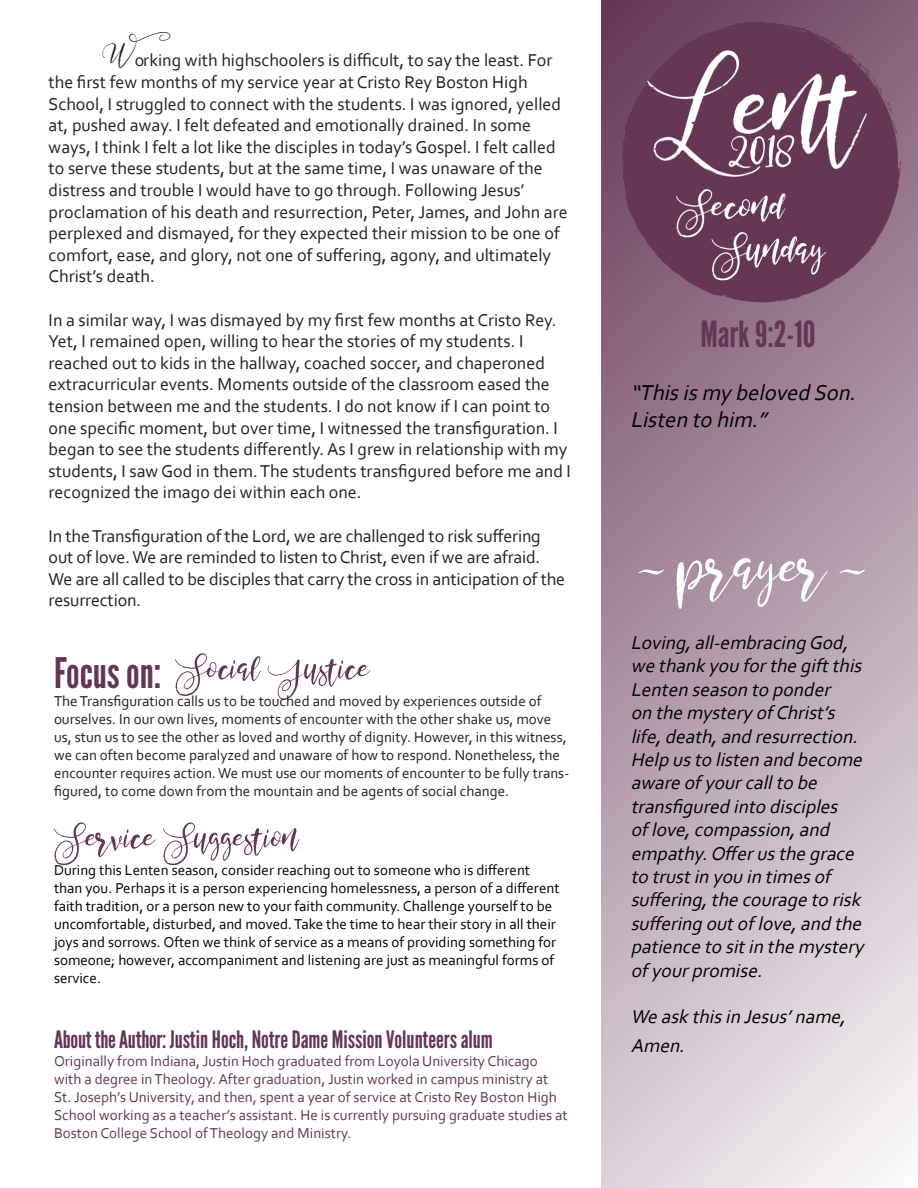
<style>
.page{position:relative;width:918px;height:1188px;background:#fff}
.page>*{position:absolute;margin:0;border:0;box-sizing:border-box;transform-origin:0 0}
.t1{font:90px "Valledofasjustpersonalonly";color:#fff}
.t2{font:51px "Valledofasjustpersonalonly";color:#643655}
.t3{font:40.5px "Valledofasjustpersonalonly";color:#231f20}
.t4{font:36px "League Gothic";color:#643655}
.t5{font:24px "League Gothic";color:#643655}
.t6{font:italic 22.5px/27px "Corbel";color:#000}
.t7{font:italic 19.5px/23.4px "Corbel";color:#000}
.t8{font:18px/21.6px "Corbel";color:#231f20}
.t9{font:15px/18px "Corbel";color:#000}
.t10{font:15px/18px "Corbel";color:#231f20}
.t11{font:15px/18px "Corbel";color:#643655}
.s1{font-family:"League Gothic";font-size:42px}
</style>
<div class="page">
<svg style="left:601px;top:0;width:317px;height:1188px;background:#bfacb9"></svg>
<img style="left:603px;top:0;width:305px;height:321px">
<p class="t3" style="left:103px;top:31px;width:70px">W</p>
<p class="t8" style="left:49px;top:49px;width:521px;text-indent:86px">orking with highschoolers is difficult, to say the least. For the first few months of my service year at Cristo Rey Boston High School, I struggled to connect with the students. I was ignored, yelled at, pushed away. I felt defeated and emotionally drained. In some ways, I think I felt a lot like the disciples in today’s Gospel. I felt called to serve these students, but at the same time, I was unaware of the distress and trouble I would have to go through. Following Jesus’ proclamation of his death and resurrection, Peter, James, and John are perplexed and dismayed, for they expected their mission to be one of comfort, ease, and glory, not one of suffering, agony, and ultimately Christ’s death.</p>
<p class="t8" style="left:49px;top:308px;width:524px">In a similar way, I was dismayed by my first few months at Cristo Rey.<br>Yet, I remained open, willing to hear the stories of my students. I reached out to kids in the hallway, coached soccer, and chaperoned extracurricular events. Moments outside of the classroom eased the tension between me and the students. I do not know if I can point to one specific moment, but over time, I witnessed the transfiguration. I began to see the students differently. As I grew in relationship with my students, I saw God in them. The students transfigured before me and I recognized the imago dei within each one.</p>
<p class="t8" style="left:49px;top:524px;width:518px">In the Transfiguration of the Lord, we are challenged to risk suffering out of love. We are reminded to listen to Christ, even if we are afraid.<br>We are all called to be disciples that carry the cross in anticipation of the resurrection.</p>
<p class="t2" style="left:54px;top:643px;width:318px"><span class="s1">Focus on:</span> Social Justice</p>
<p class="t10" style="left:54px;top:692px;width:517px">The Transfiguration calls us to be touched and moved by experiences outside of ourselves. In our own lives, moments of encounter with the other shake us, move us, stun us to see the other as loved and worthy of dignity. However, in this witness, we can often become paralyzed and unaware of how to respond. Nonetheless, the encounter requires action. We must use our moments of encounter to be fully trans&shy;figured, to come down from the mountain and be agents of social change.</p>
<p class="t2" style="left:54px;top:813px;width:246px">Service Suggestion</p>
<p class="t9" style="left:54px;top:861px;width:507px">During this Lenten season, consider reaching out to someone who is different than you. Perhaps it is a person experiencing homelessness, a person of a different faith tradition, or a person new to your faith community. Challenge yourself to be uncomfortable, disturbed, and moved. Take the time to hear their story in all their joys and sorrows. Often we think of service as a means of providing something for someone; however, accompaniment and listening are just as meaningful forms of service.</p>
<p class="t5" style="left:54px;top:1025px;width:440px">About the Author: Justin Hoch, Notre Dame Mission Volunteers alum</p>
<p class="t11" style="left:54px;top:1052px;width:515px">Originally from Indiana, Justin Hoch graduated from Loyola University Chicago with a degree in Theology. After graduation, Justin worked in campus ministry at St. Joseph’s University, and then, spent a year of service at Cristo Rey Boston High School working as a teacher’s assistant. He is currently pursuing graduate studies at Boston College School of Theology and Ministry.</p>
<p class="t4" style="left:700px;top:313px;width:117px">Mark 9:2-10</p>
<p class="t6" style="left:630px;top:379px;width:232px">“Thisismy beloved Son.<br>Listen to him.”</p>
<p class="t1" style="left:638px;top:523px;width:231px">~ prayer ~</p>
<p class="t7" style="left:631px;top:630px;width:239px">Loving,all-embracing God, we thank you forthe giftthis<br>Lenten season to ponder<br>on the mystery ofChrist’s life,death,and resurrection.<br>Help usto listen and become aware ofyourcallto be transfigured into disciples oflove,compassion,and empathy.Offerusthe grace to trustin you in timesof suffering,the courage to risk suffering outoflove,and the patience to sitin the mystery ofyourpromise.</p>
<p class="t7" style="left:631px;top:1002px;width:221px;line-height:28.8px">We ask thisin Jesus’name,<br>Amen.</p>
</div>
